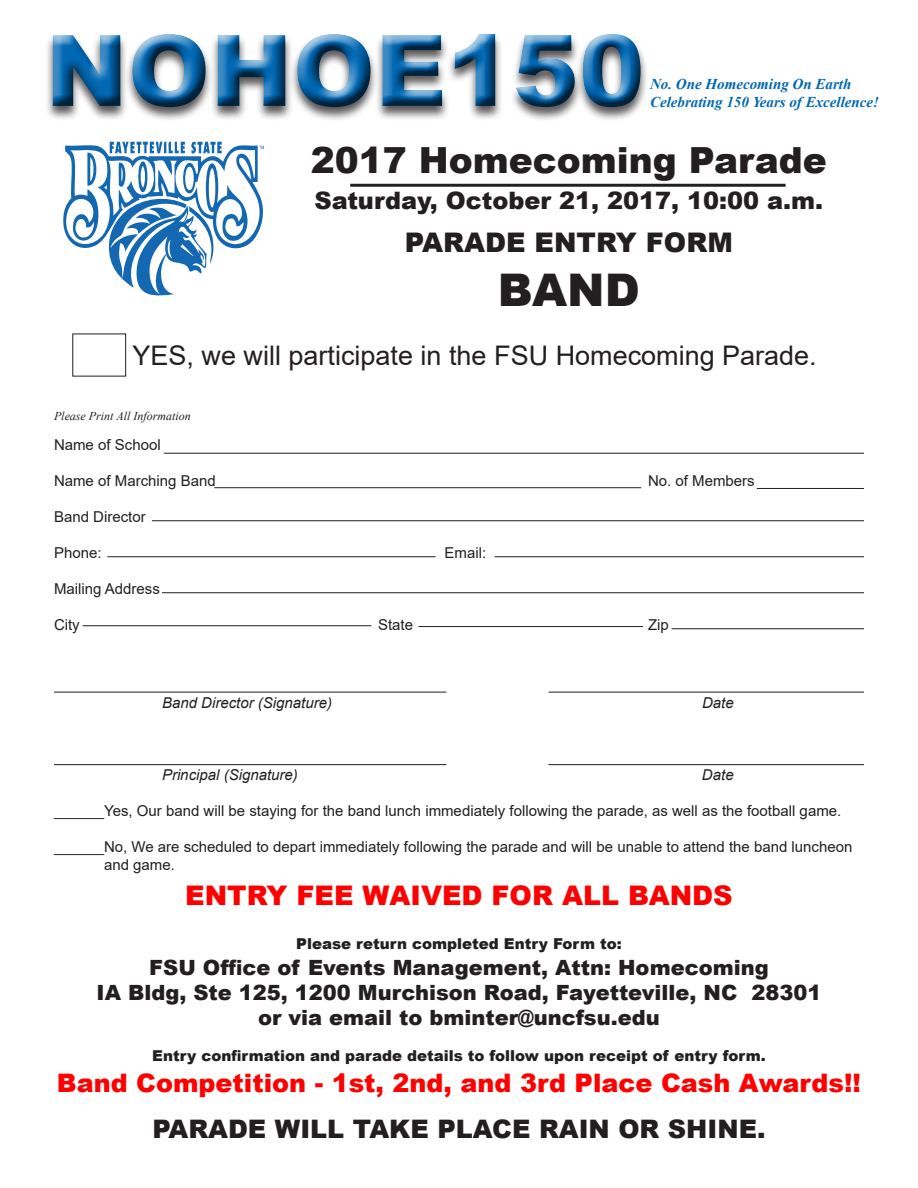
<style>
.page{position:relative;width:918px;height:1188px;background:#fff}
.page>*{position:absolute;margin:0;border:0;box-sizing:border-box;transform-origin:0 0}
.t1{font:900 99px "Arial";color:#0168b3}
.t2{font:900 45px "Arial";color:#231f20}
.t3{font:900 36px "Arial";color:#231f20}
.t4{font:27px "Arial";color:#231f20}
.t5{font:900 27px "Arial";color:#f00}
.t6{font:900 27px "Arial";color:#231f20}
.t7{font:900 25.5px "Arial";color:#f00}
.t8{font:900 25.5px "Arial";color:#231f20}
.t9{font:900 24px "Arial";color:#231f20}
.t10{font:900 21px "Arial";color:#231f20}
.t11{font:15px/18px "Arial";color:#231f20}
.t12{font:900 15px "Arial";color:#231f20}
.t13{font:italic 700 15px "Times New Roman";color:#0168b3}
.t14{font:italic 15px "Arial";color:#231f20}
.t15{font:italic 12px "Times New Roman";color:#231f20}
</style>
<div class="page">
<hr style="left:350px;top:184px;width:436px;height:3px;background:#231f20">
<hr style="left:164px;top:453px;width:700px;height:1px;background:#231f20">
<hr style="left:214px;top:487px;width:427px;height:1px;background:#231f20">
<hr style="left:757px;top:488px;width:107px;height:1px;background:#231f20">
<hr style="left:152px;top:520px;width:712px;height:1px;background:#231f20">
<hr style="left:107px;top:556px;width:329px;height:1px;background:#231f20">
<hr style="left:495px;top:556px;width:369px;height:1px;background:#231f20">
<hr style="left:162px;top:592px;width:702px;height:1px;background:#231f20">
<hr style="left:83px;top:625px;width:288px;height:1px;background:#231f20">
<hr style="left:418px;top:626px;width:225px;height:1px;background:#231f20">
<hr style="left:672px;top:628px;width:192px;height:1px;background:#231f20">
<hr style="left:54px;top:692px;width:392px;height:1px;background:#231f20">
<hr style="left:548px;top:692px;width:316px;height:1px;background:#231f20">
<hr style="left:548px;top:764px;width:316px;height:1px;background:#231f20">
<hr style="left:54px;top:764px;width:392px;height:1px;background:#231f20">
<svg style="left:63px;top:141px;width:202px;height:155px"></svg>
<div style="left:44px;top:27px;width:608px;height:91px;background:#231f20;opacity:.75"></div>
<h1 class="t1" style="left:45px;top:-1px;width:601px">NOHOE150</h1>
<p class="t13" style="left:650px;top:74px;width:203px">No. One Homecoming On Earth</p>
<p class="t13" style="left:650px;top:92px;width:230px">Celebrating 150 Years of Excellence!</p>
<p class="t3" style="left:311px;top:134px;width:518px">2017 Homecoming Parade</p>
<p class="t9" style="left:314px;top:183px;width:510px">Saturday, October 21, 2017, 10:00 a.m.</p>
<p class="t6" style="left:405px;top:223px;width:330px">PARADE ENTRY FORM</p>
<p class="t2" style="left:498px;top:257px;width:143px">BAND</p>
<p class="t4" style="left:133px;top:337px;width:686px">YES, we will participate in the FSU Homecoming Parade.</p>
<p class="t15" style="left:54px;top:408px;width:138px">Please Print All Information</p>
<p class="t11" style="left:54px;top:436px;width:108px">Name of School</p>
<p class="t11" style="left:54px;top:472px;width:163px">Name of Marching Band</p>
<p class="t11" style="left:648px;top:472px;width:108px">No. of Members</p>
<p class="t11" style="left:54px;top:508px;width:93px">Band Director</p>
<p class="t11" style="left:54px;top:544px;width:49px">Phone:</p>
<p class="t11" style="left:445px;top:544px;width:43px">Email:</p>
<p class="t11" style="left:54px;top:580px;width:107px">Mailing Address</p>
<p class="t11" style="left:54px;top:616px;width:27px">City</p>
<p class="t11" style="left:378px;top:616px;width:37px">State</p>
<p class="t11" style="left:648px;top:616px;width:22px">Zip</p>
<p class="t14" style="left:162px;top:693px;width:172px">Band Director (Signature)</p>
<p class="t14" style="left:702px;top:693px;width:33px">Date</p>
<p class="t14" style="left:162px;top:765px;width:137px">Principal (Signature)</p>
<p class="t14" style="left:702px;top:765px;width:33px">Date</p>
<p class="t11" style="left:54px;top:802px;width:789px">______Yes, Our band will be staying for the band lunch immediately following the parade, as well as the football game.</p>
<p class="t11" style="left:104px;top:838px;width:750px;text-indent:-50px">______No, We are scheduled to depart immediately following the parade and will be unable to attend the band luncheon and game.</p>
<p class="t5" style="left:185px;top:875px;width:549px">ENTRY FEE WAIVED FOR ALL BANDS</p>
<p class="t12" style="left:296px;top:933px;width:327px">Please return completed Entry Form to:</p>
<p class="t10" style="left:149px;top:952px;width:621px">FSU Office of Events Management, Attn: Homecoming</p>
<p class="t10" style="left:97px;top:977px;width:726px">IA Bldg, Ste 125, 1200 Murchison Road, Fayetteville, NC 28301</p>
<p class="t10" style="left:258px;top:1002px;width:403px">or via email to bminter@uncfsu.edu</p>
<p class="t12" style="left:152px;top:1045px;width:615px">Entry confirmation and parade details to follow upon receipt of entry form.</p>
<p class="t7" style="left:57px;top:1064px;width:806px">Band Competition - 1st, 2nd, and 3rd Place Cash Awards!!</p>
<p class="t8" style="left:152px;top:1110px;width:615px">PARADE WILL TAKE PLACE RAIN OR SHINE.</p>
</div>
